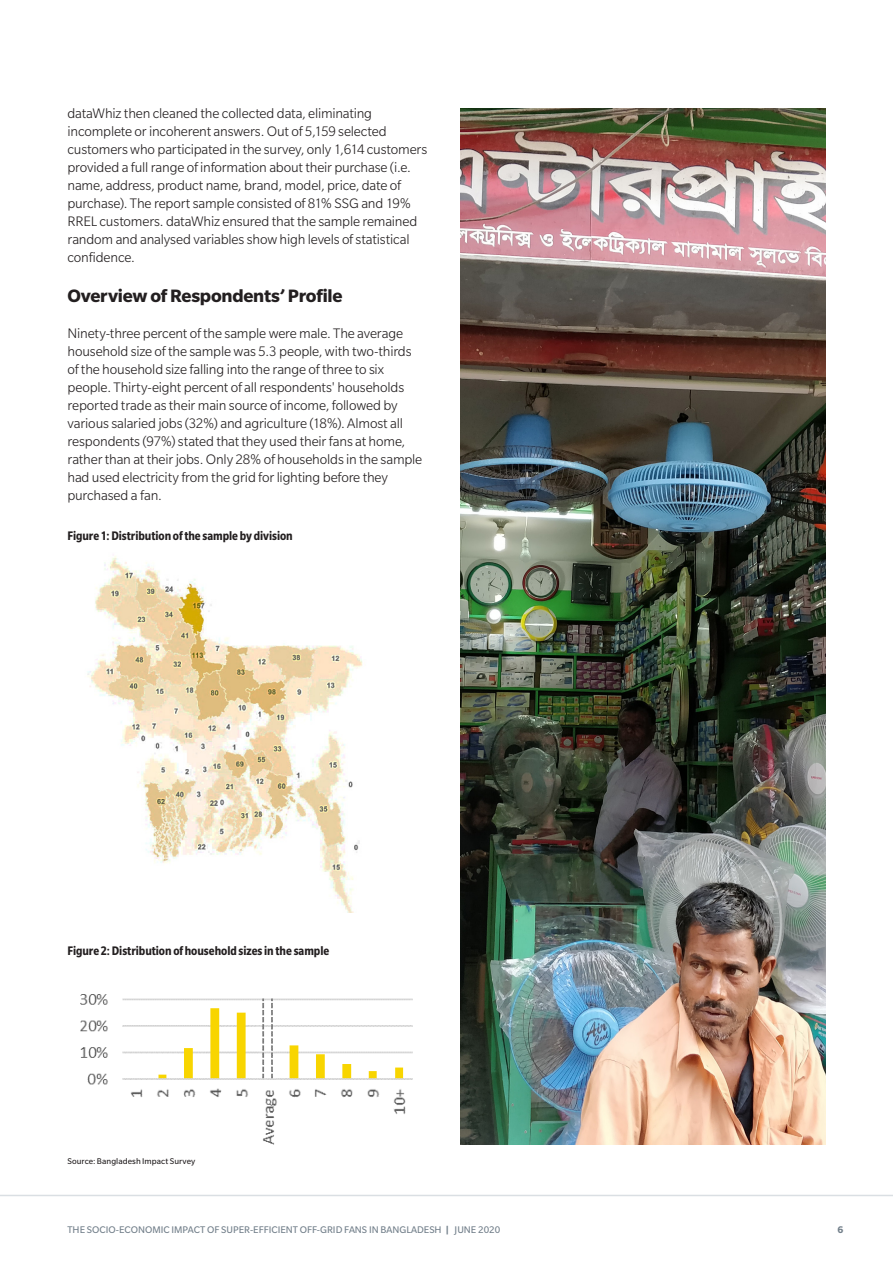
<style>
.page{position:relative;width:893px;height:1263px;background:#fff}
.page>*{position:absolute;margin:0;border:0;box-sizing:border-box;transform-origin:0 0}
.Subhead_2{font:700 19.5px "Slate Std";letter-spacing:-.015em;color:#231f20}
.Body_Text__Light{font:300 15px/18px "Slate Std";letter-spacing:-.01em;color:#231f20}
.Body_Text{font:300 15px/18px "Slate Std";letter-spacing:-.01em;color:#231f20}
.Figures_Headers{font:700 condensed 13.5px "Slate Std";letter-spacing:-.005em;color:#231f20}
.t1{font:10.5px "Slate Std";color:#727f8a}
.t2{font:700 10.5px "Slate Std";color:#727f8a}
.SOURCE{font:9px "Slate Std";letter-spacing:.005em;color:#231f20}
.s1{font-weight:700}
</style>
<div class="page">
<hr style="left:0;top:1195px;width:893px;height:1px;background:#dadfe3">
<img style="left:87px;top:554px;width:276px;height:358px">
<img style="left:80px;top:994px;width:333px;height:151px">
<img style="left:460px;top:108px;width:365px;height:1036px">
<p class="Body_Text" style="left:68px;top:104px;width:361px">dataWhiz then cleaned the collected data, eliminating incomplete or incoherent answers. Out of 5,159 selected customers who participated in the survey, only 1,614 customers provided a full range of information about their purchase (i.e. name, address, product name, brand, model, price, date of purchase). The report sample consisted of 81% SSG and 19% RREL customers. dataWhiz ensured that the sample remained random and analysed variables show high levels of statistical confidence.</p>
<p class="Subhead_2" style="left:68px;top:286px;width:277px">Overview of Respondents’ Profile</p>
<p class="Body_Text__Light" style="left:68px;top:325px;width:356px">Ninety-three percent of the sample were male. The average household size of the sample was 5.3 people, with two-thirds of the household size falling into the range of three to six people. Thirty-eight percent of all respondents' households reported trade as their main source of income, followed by various salaried jobs (32%) and agriculture (18%). Almost all respondents (97%) stated that they used their fans at home, rather than at their jobs. Only 28% of households in the sample had used electricity from the grid for lighting before they purchased a fan.</p>
<p class="Figures_Headers" style="left:68px;top:529px;width:227px">Figure 1: Distribution of the sample by division</p>
<p class="Figures_Headers" style="left:68px;top:943px;width:263px">Figure 2: Distribution of household sizes in the sample</p>
<p class="SOURCE" style="left:68px;top:1157px;width:129px">Source: Bangladesh Impact Survey</p>
<p class="t1" style="left:68px;top:1224px;width:434px">THE SOCIO-ECONOMIC IMPACT OF SUPER-EFFICIENT OFF-GRID FANS IN BANGLADESH <span class="s1">|</span> JUNE 2020</p>
<p class="t2" style="left:838px;top:1224px;width:7px">6</p>
</div>
